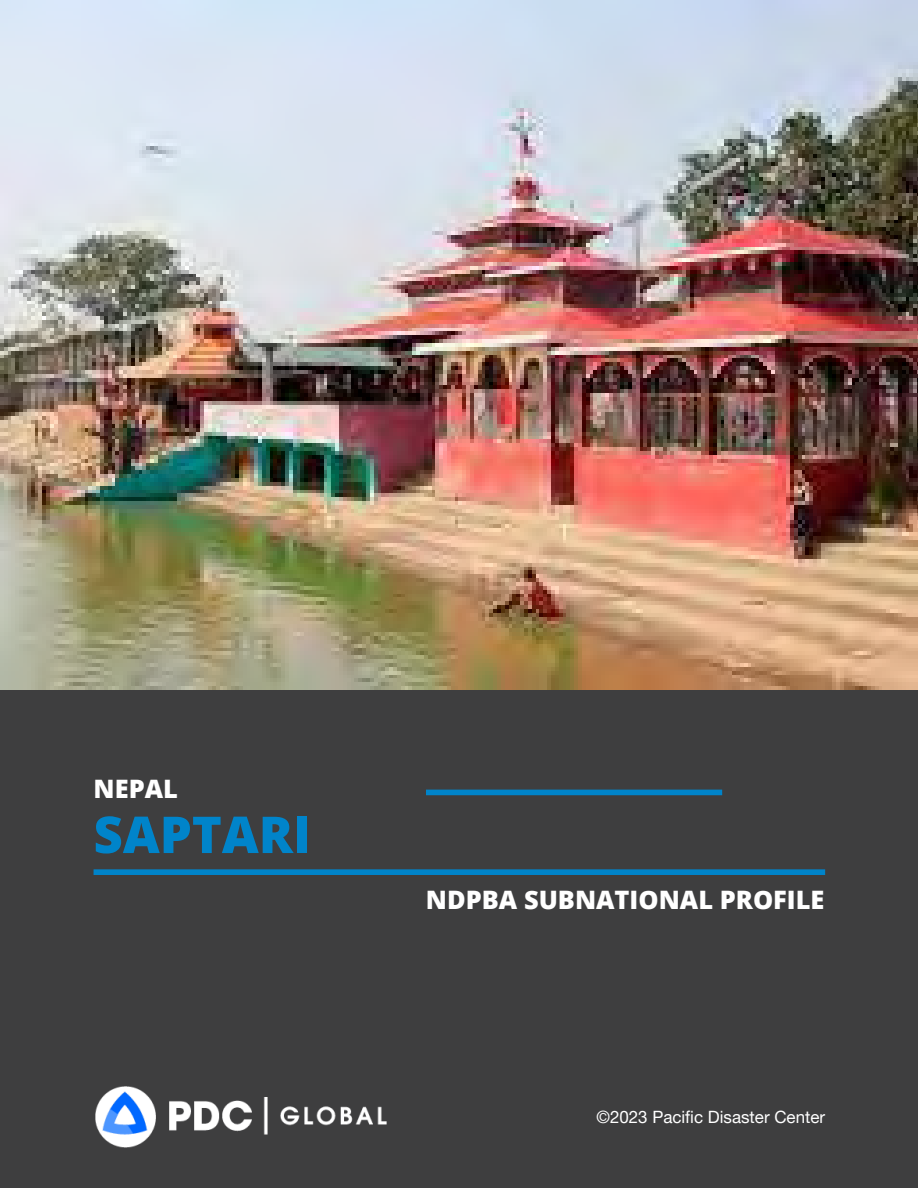
<style>
.page{position:relative;width:918px;height:1188px;background:#fff}
.page>*{position:absolute;margin:0;border:0;box-sizing:border-box;transform-origin:0 0}
.t1{font:800 50.85px "Open Sans";color:#0084ca}
.t2{font:800 25.35px "Open Sans";color:#fff}
.t3{font:16.95px "Helvetica Neue LT Pro";color:#fff}
</style>
<div class="page">
<div style="left:0;top:690px;width:918px;height:498px;background:#3e3e3f"></div>
<div style="left:426px;top:790px;width:296px;height:5px;background:#0084ca"></div>
<div style="left:94px;top:869px;width:731px;height:6px;background:#0084ca"></div>
<img style="left:0;top:0;width:918px;height:690px">
<img style="left:96px;top:1086px;width:290px;height:62px">
<p class="t2" style="left:94px;top:769px;width:86px">NEPAL</p>
<h1 class="t1" style="left:94px;top:796px;width:219px">SAPTARI</h1>
<p class="t2" style="left:426px;top:881px;width:400px">NDPBA SUBNATIONAL PROFILE</p>
<p class="t3" style="left:596px;top:1107px;width:230px">©2023 Pacific Disaster Center</p>
</div>
